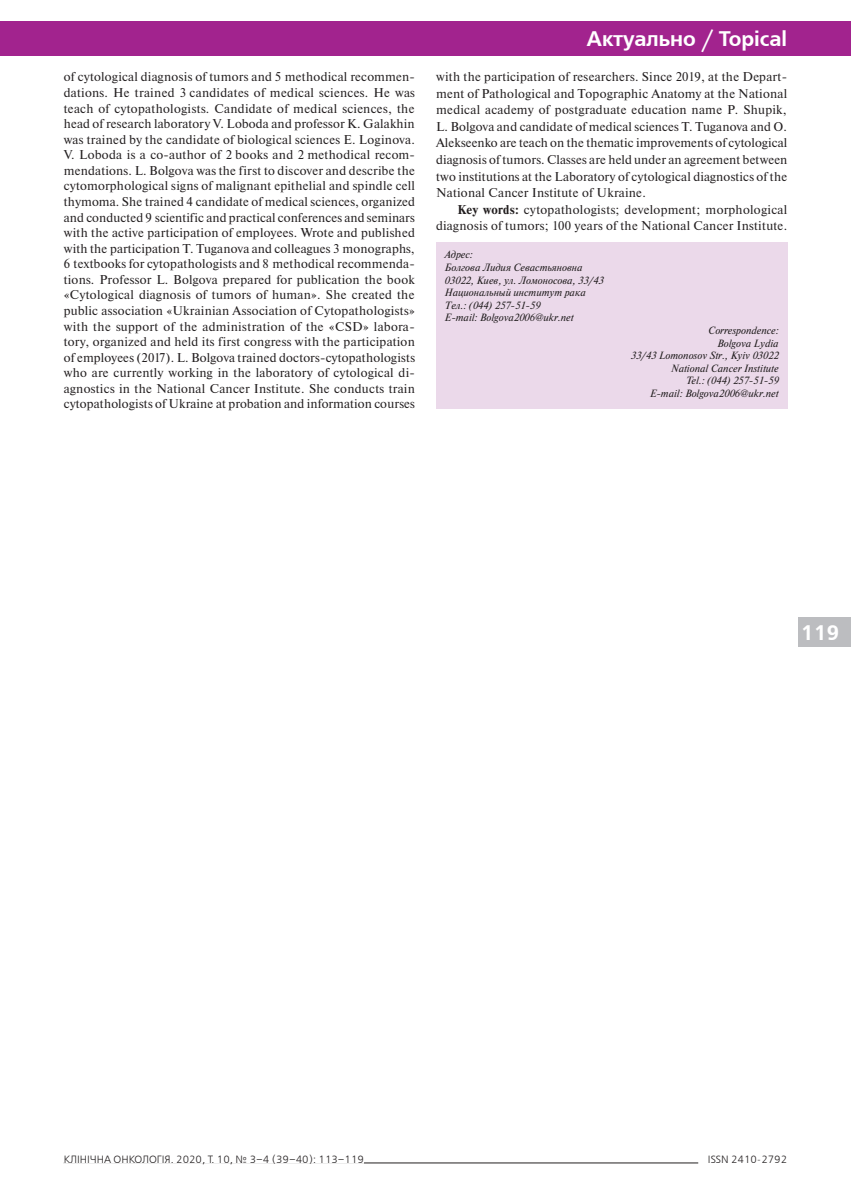
<style>
.page{position:relative;width:851px;height:1204px;background:#fff}
.page>*{position:absolute;margin:0;border:0;box-sizing:border-box;transform-origin:0 0}
.t1{font:700 21px "Free Set C";color:#fff}
.Текст{font:12.75px/15.6px "Newton";letter-spacing:.01em;color:#231f20;text-align:justify}
.Ключевые_слова_2{font:12.75px/16.5px "Newton";letter-spacing:.02em;color:#231f20;text-align:right}
.t2{font:italic 10.5px/12.6px "Newton";color:#231f20}
.t3{font:10.5px "Free Set C";color:#231f20}
.s1{font-weight:700}
</style>
<div class="page">
<div style="left:0;top:21px;width:850px;height:34px;background:#a2238e"></div>
<div style="left:819px;top:617px;width:31px;height:29px;background:#bcbdc0"></div>
<div style="left:797px;top:617px;width:45px;height:29px;background:#bcbdc0"></div>
<hr style="left:64px;top:1162px;width:634px;height:1px;background:#231f20">
<div style="left:64px;top:1154px;width:300px;height:9px;background:#fff"></div>
<div style="left:436px;top:242px;width:351px;height:166px;background:#ebd9ea"></div>
<h1 class="t1" style="left:419px;top:27px;width:369px">Оригінальні статті / Original Articles</h1>
<h1 class="t1" style="left:586px;top:27px;width:202px">Актуально / Topical</h1>
<p class="Текст" style="left:64px;top:69px;width:352px">of cytological diagnosis of tumors and 5 methodical recommen&shy;dations. He trained 3 candidates of medical sciences. He was teach of cytopathologists. Candidate of medical sciences, the head of research laboratory V. Loboda and professor K. Galakhin was trained by the candidate of biological sciences E. Loginova.<br>V. Loboda is a co-author of 2 books and 2 methodical recom&shy;mendations. L. Bolgova was the first to discover and describe the cytomorphological signs of malignant epithelial and spindle cell thymoma. She trained 4 candidate of medical sciences, organized and conducted 9 scientific and practical conferences and seminars with the active participation of employees. Wrote and published with the participation T. Tuganova and colleagues 3 monographs, 6 textbooks for cytopathologists and 8 methodical recommenda&shy;tions. Professor L. Bolgova prepared for publication the book «Cytological diagnosis of tumors of human». She created the public association «Ukrainian Association of Cytopathologists» with the support of the administration of the «CSD» labora&shy;tory, organized and held its first congress with the participation of employees (2017). L. Bolgova trained doctors-cytopathologists who are currently working in the laboratory of cytological di&shy;agnostics in the National Cancer Institute. She conducts train cytopathologists of Ukraine at probation and information courses</p>
<p class="Текст" style="left:436px;top:68px;width:352px;line-height:16.5px">with the participation of researchers. Since 2019, at the Depart&shy;ment of Pathological and Topographic Anatomy at the National medical academy of postgraduate education name P. Shupik, L. Bolgova and сandidate of medical sciences T. Tuganova and O.<br>Alekseenko are teach on the thematic improvements of cytological diagnosis of tumors. Classes are held under an agreement between two institutions at the Laboratory of cytological diagnostics of the National Cancer Institute of Ukraine.</p>
<p class="Ключевые_слова_2" style="left:436px;top:200px;width:352px"><span class="s1">Key words:</span> cytopathologists; development; morphological diagnosis of tumors; 100 years of the National Cancer Institute.</p>
<p class="t2" style="left:444px;top:248px;width:160px">Адрес:<br>Болгова Лидия Севастьяновна<br>03022, Киев, ул. Ломоносова, 33/43<br>Национальный институт рака<br>Тел.: (044) 257-51-59<br>E-mail: Bolgova2006@ukr.net</p>
<p class="t2" style="left:630px;top:324px;width:149px;text-align:right">Correspondence:<br>Bolgova Lydia<br>33/43 Lomonosov Str., Kyiv 03022<br>National Cancer Institute<br>Tel.: (044) 257-51-59<br>E-mail: Bolgova2006@ukr.net</p>
<h1 class="t1" style="left:800px;top:620px;width:40px">119</h1>
<p class="t3" style="left:64px;top:1153px;width:301px">КЛІНІЧНА ОНКОЛОГІЯ. 2020, Т. 10, № 3–4 (39–40): 113–119</p>
<p class="t3" style="left:707px;top:1153px;width:81px">ISSN 2410-2792</p>
</div>
